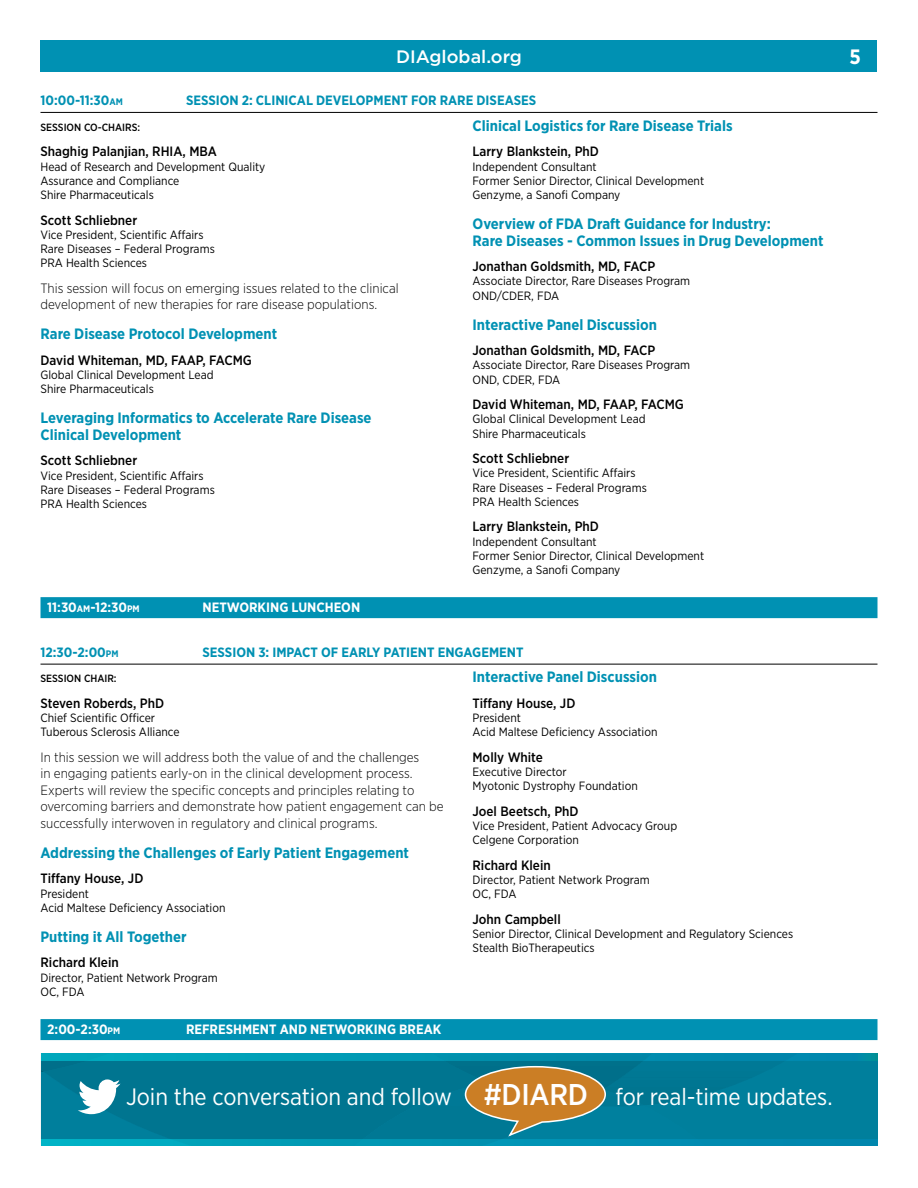
<style>
.page{position:relative;width:918px;height:1188px;background:#fff}
.page>*{position:absolute;margin:0;border:0;box-sizing:border-box;transform-origin:0 0}
.t1{font:23.7px "Gotham Narrow";letter-spacing:-.005em;color:#fff}
.t2{font:700 20.85px "Gotham Narrow";color:#fff}
.t3{font:500 18px "Gotham";color:#fff}
.t4{font:700 15px/16.5px "Gotham Narrow";color:#0091b3}
.t5{font:300 13.5px/16.5px "Gotham Narrow";color:#000}
.t6{font:500 13.5px "Gotham Narrow";color:#000}
.t7{font:700 13.5px "Gotham Narrow";color:#0091b3}
.t8{font:700 13.5px "Gotham Narrow";color:#fff}
.t9{font:12px/14.2px "Gotham Narrow";color:#000}
.t10{font:500 10.5px "Gotham Narrow";color:#000}
.s1{font-size:9.45px}
.s2{font-weight:500;font-size:30px}
</style>
<div class="page">
<div style="left:41px;top:41px;width:836px;height:31px;background:#0091b3"></div>
<hr style="left:40px;top:112px;width:838px;height:1px;background:#000">
<div style="left:40px;top:597px;width:838px;height:21px;background:#0091b3"></div>
<hr style="left:40px;top:664px;width:838px;height:1px;background:#000">
<div style="left:40px;top:1019px;width:838px;height:21px;background:#0091b3"></div>
<div style="left:41px;top:1054px;width:837px;height:92px;background:#007f9c"></div>
<div style="left:41px;top:1139px;width:837px;height:7px;background:#0086ad"></div>
<svg style="left:797px;top:1054px;width:81px;height:7px"></svg>
<svg style="left:41px;top:1054px;width:756px;height:92px"></svg>
<h3 class="t3" style="left:396px;top:45px;width:127px">DIAglobal.org</h3>
<h2 class="t2" style="left:849px;top:43px;width:13px">5</h2>
<p class="t7" style="left:40px;top:92px;width:84px">10:00-11:30<span class="s1">AM</span></p>
<p class="t7" style="left:186px;top:92px;width:87px">SESSION 2: Clinical</p>
<p class="t7" style="left:316px;top:92px;width:19px">Development</p>
<p class="t7" style="left:411px;top:92px;width:10px">for</p>
<p class="t7" style="left:440px;top:92px;width:18px">Rare</p>
<p class="t7" style="left:476px;top:92px;width:18px">Diseases</p>
<p class="t10" style="left:40px;top:120px;width:13px">Sessio</p>
<p class="t10" style="left:74px;top:120px;width:41px">n Co-Chairs</p>
<p class="t10" style="left:138px;top:120px;width:4px">:</p>
<p class="t6" style="left:40px;top:143px;width:178px">Shaghig Palanjian, RHIA, MBA</p>
<p class="t9" style="left:40px;top:159px;width:226px">Head of Research and Development Quality<br>Assurance and Compliance<br>Shire Pharmaceuticals</p>
<p class="t6" style="left:40px;top:211px;width:98px">Scott Schliebner</p>
<p class="t9" style="left:40px;top:227px;width:176px">Vice President, Scientific Affairs<br>Rare Diseases – Federal Programs<br>PRA Health Sciences</p>
<p class="t5" style="left:40px;top:279px;width:360px">This session will focus on emerging issues related to the clinical development of new therapies for rare disease populations.</p>
<p class="t4" style="left:40px;top:326px;width:238px">Rare Disease Protocol Development</p>
<p class="t6" style="left:40px;top:352px;width:213px">David Whiteman, MD, FAAP, FACMG</p>
<p class="t9" style="left:40px;top:367px;width:175px">Global Clinical Development Lead<br>Shire Pharmaceuticals</p>
<p class="t4" style="left:40px;top:410px;width:333px">Leveraging Informatics to Accelerate Rare Disease<br>Clinical Development</p>
<p class="t6" style="left:40px;top:452px;width:98px">Scott Schliebner</p>
<p class="t9" style="left:40px;top:468px;width:176px">Vice President, Scientific Affairs<br>Rare Diseases – Federal Programs<br>PRA Health Sciences</p>
<p class="t4" style="left:472px;top:117px;width:262px">Clinical Logistics for Rare Disease Trials</p>
<p class="t6" style="left:472px;top:143px;width:128px">Larry Blankstein, PhD</p>
<p class="t9" style="left:472px;top:159px;width:233px">Independent Consultant<br>Former Senior Director, Clinical Development<br>Genzyme, a Sanofi Company</p>
<p class="t4" style="left:472px;top:215px;width:353px">Overview of FDA Draft Guidance for Industry:<br>Rare Diseases - Common Issues in Drug Development</p>
<p class="t6" style="left:472px;top:258px;width:184px">Jonathan Goldsmith, MD, FACP</p>
<p class="t9" style="left:472px;top:274px;width:219px">Associate Director, Rare Diseases Program<br>OND/CDER, FDA</p>
<p class="t4" style="left:472px;top:316px;width:186px">Interactive Panel Discussion</p>
<p class="t6" style="left:472px;top:342px;width:184px">Jonathan Goldsmith, MD, FACP</p>
<p class="t9" style="left:472px;top:358px;width:219px">Associate Director, Rare Diseases Program<br>OND, CDER, FDA</p>
<p class="t6" style="left:472px;top:396px;width:213px">David Whiteman, MD, FAAP, FACMG</p>
<p class="t9" style="left:472px;top:412px;width:175px">Global Clinical Development Lead<br>Shire Pharmaceuticals</p>
<p class="t6" style="left:472px;top:450px;width:98px">Scott Schliebner</p>
<p class="t9" style="left:472px;top:466px;width:176px">Vice President, Scientific Affairs<br>Rare Diseases – Federal Programs<br>PRA Health Sciences</p>
<p class="t6" style="left:472px;top:518px;width:128px">Larry Blankstein, PhD</p>
<p class="t9" style="left:472px;top:534px;width:233px">Independent Consultant<br>Former Senior Director, Clinical Development<br>Genzyme, a Sanofi Company</p>
<p class="t8" style="left:47px;top:599px;width:94px">11:30<span class="s1">AM</span>-12:30<span class="s1">PM</span></p>
<p class="t8" style="left:203px;top:599px;width:159px">NETWORKING LUNCHEON</p>
<p class="t7" style="left:41px;top:644px;width:80px">12:30-2:00<span class="s1">PM</span></p>
<p class="t7" style="left:203px;top:644px;width:83px">SESSION 3: Impact</p>
<p class="t7" style="left:321px;top:644px;width:37px">of Early</p>
<p class="t7" style="left:384px;top:644px;width:16px">Patient</p>
<p class="t7" style="left:438px;top:644px;width:18px">Engagement</p>
<p class="t10" style="left:40px;top:672px;width:13px">Sessio</p>
<p class="t10" style="left:74px;top:672px;width:23px">n Chair</p>
<p class="t10" style="left:114px;top:672px;width:4px">:</p>
<p class="t6" style="left:40px;top:695px;width:125px">Steven Roberds, PhD</p>
<p class="t9" style="left:40px;top:711px;width:141px">Chief Scientific Officer<br>Tuberous Sclerosis Alliance</p>
<p class="t5" style="left:40px;top:749px;width:405px">In this session we will address both the value of and the challenges<br>in engaging patients early-on in the clinical development process.<br>Experts will review the specific concepts and principles relating to overcoming barriers and demonstrate how patient engagement can be successfully interwoven in regulatory and clinical programs.</p>
<p class="t4" style="left:40px;top:844px;width:370px">Addressing the Challenges of Early Patient Engagement</p>
<p class="t6" style="left:40px;top:870px;width:104px">Tiffany House, JD</p>
<p class="t9" style="left:40px;top:886px;width:186px">President<br>Acid Maltese Deficiency Association</p>
<p class="t4" style="left:40px;top:928px;width:148px">Putting it All Together</p>
<p class="t6" style="left:40px;top:954px;width:80px">Richard Klein</p>
<p class="t9" style="left:40px;top:970px;width:179px">Director, Patient Network Program<br>OC, FDA</p>
<p class="t4" style="left:472px;top:669px;width:186px">Interactive Panel Discussion</p>
<p class="t6" style="left:472px;top:695px;width:104px">Tiffany House, JD</p>
<p class="t9" style="left:472px;top:711px;width:186px">President<br>Acid Maltese Deficiency Association</p>
<p class="t6" style="left:472px;top:749px;width:72px">Molly White</p>
<p class="t9" style="left:472px;top:765px;width:167px">Executive Director<br>Myotonic Dystrophy Foundation</p>
<p class="t6" style="left:472px;top:803px;width:108px">Joel Beetsch, PhD</p>
<p class="t9" style="left:472px;top:819px;width:206px">Vice President, Patient Advocacy Group<br>Celgene Corporation</p>
<p class="t6" style="left:472px;top:857px;width:80px">Richard Klein</p>
<p class="t9" style="left:472px;top:873px;width:179px">Director, Patient Network Program<br>OC, FDA</p>
<p class="t6" style="left:472px;top:911px;width:90px">John Campbell</p>
<p class="t9" style="left:472px;top:927px;width:322px">Senior Director, Clinical Development and Regulatory Sciences<br>Stealth BioTherapeutics</p>
<p class="t8" style="left:47px;top:1021px;width:75px">2:00-2:30<span class="s1">PM</span></p>
<p class="t8" style="left:186px;top:1021px;width:256px">REFRESHMENT AND NETWORKING BREAK</p>
<h1 class="t1" style="left:126px;top:1082px;width:708px">Join the conversation and follow <span class="s2">#DIARD</span> for real-time updates.</h1>
</div>
